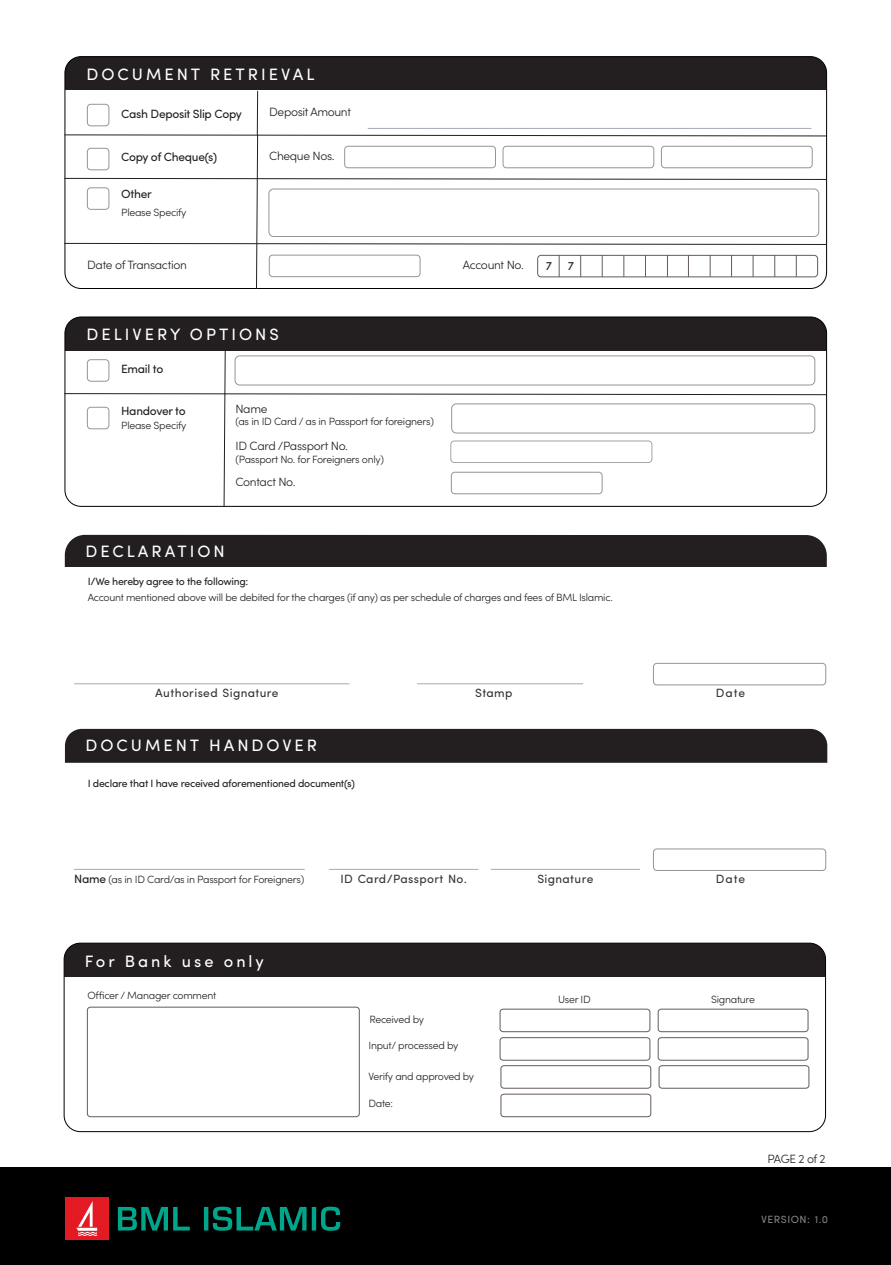
<style>
.page{position:relative;width:891px;height:1265px;background:#fff}
.page>*{position:absolute;margin:0;border:0;box-sizing:border-box;transform-origin:0 0}
.t1{font:16.5px "Sofia Pro";letter-spacing:.18em;color:#fff}
.t2{font:300 12px "Sofia Pro";letter-spacing:-.03em;color:#231f20}
.t3{font:12px "Sofia Pro";letter-spacing:.03em;color:#383336}
.t4{font:12px "Sofia Pro";letter-spacing:-.025em;color:#231f20}
.t5{font:300 10.5px "Sofia Pro";letter-spacing:-.025em;color:#231f20}
.t6{font:10.5px "Sofia Pro";letter-spacing:-.025em;color:#231f20}
.t7{font:10.5px "Sofia Pro";letter-spacing:.045em;color:#808285}
.s1{font-weight:400;font-size:12px}
</style>
<div class="page">
<div style="left:0;top:1168px;width:890px;height:96px;background:#000"></div>
<div style="left:65px;top:1197px;width:43px;height:42px;background:#e31a23"></div>
<svg style="left:76px;top:1201px;width:21px;height:35px"></svg>
<svg style="left:118px;top:1206px;width:222px;height:24px"></svg>
<div style="left:65px;top:535px;width:761px;height:32px;background:#231f20"></div>
<div style="left:653px;top:663px;width:173px;height:22px;border:1px solid #939598;border-radius:3px"></div>
<hr style="left:75px;top:683px;width:274px;height:1px;background:#a4abb4">
<hr style="left:417px;top:683px;width:166px;height:1px;background:#a4abb4">
<div style="left:87px;top:104px;width:22px;height:22px;border:1px solid #939598;border-radius:3px"></div>
<div style="left:65px;top:57px;width:761px;height:33px;background:#231f20"></div>
<hr style="left:257px;top:91px;width:1px;height:44px;background:#231f20">
<svg style="left:64px;top:134px;width:762px;height:155px"></svg>
<hr style="left:368px;top:128px;width:443px;height:1px;background:#a4abb4">
<div style="left:269px;top:189px;width:550px;height:48px;border:1px solid #939598;border-radius:5px"></div>
<div style="left:269px;top:255px;width:151px;height:22px;border:1px solid #939598;border-radius:3px"></div>
<div style="left:87px;top:359px;width:22px;height:22px;border:1px solid #939598;border-radius:3px"></div>
<div style="left:235px;top:356px;width:580px;height:29px;border:1px solid #939598;border-radius:5px"></div>
<div style="left:65px;top:317px;width:761px;height:33px;background:#231f20"></div>
<hr style="left:225px;top:350px;width:1px;height:44px;background:#231f20">
<svg style="left:64px;top:393px;width:762px;height:114px"></svg>
<div style="left:65px;top:729px;width:762px;height:34px;background:#231f20"></div>
<div style="left:653px;top:848px;width:173px;height:23px;border:1px solid #939598;border-radius:3px"></div>
<hr style="left:74px;top:869px;width:230px;height:1px;background:#a4abb4">
<hr style="left:329px;top:869px;width:149px;height:1px;background:#a4abb4">
<hr style="left:491px;top:869px;width:148px;height:1px;background:#a4abb4">
<div style="left:87px;top:1007px;width:272px;height:110px;border:1px solid #645b5b;border-radius:3px"></div>
<svg style="left:499px;top:1008px;width:152px;height:109px"></svg>
<svg style="left:657px;top:1008px;width:152px;height:81px"></svg>
<div style="left:64px;top:943px;width:761px;height:33px;background:#231f20"></div>
<div style="left:64px;top:943px;width:762px;height:189px;border:1px solid #000;border-radius:16px"></div>
<h1 class="t1" style="left:87px;top:67px;width:229px">DOCUMENT RETRIEVAL</h1>
<p class="t4" style="left:121px;top:109px;width:122px">Cash Deposit Slip Copy</p>
<p class="t4" style="left:121px;top:152px;width:97px">Copy of Cheque(s)</p>
<p class="t4" style="left:121px;top:189px;width:32px">Other</p>
<p class="t5" style="left:121px;top:208px;width:67px">Please Specify</p>
<p class="t2" style="left:269px;top:108px;width:83px">Deposit Amount</p>
<p class="t2" style="left:269px;top:151px;width:67px">Cheque Nos.</p>
<p class="t2" style="left:87px;top:260px;width:101px">Date of Transaction</p>
<p class="t2" style="left:463px;top:260px;width:62px">Account No.</p>
<p class="t4" style="left:546px;top:260px;width:8px">7</p>
<p class="t4" style="left:568px;top:260px;width:8px">7</p>
<h1 class="t1" style="left:87px;top:328px;width:194px">DELIVERY OPTIONS</h1>
<p class="t4" style="left:121px;top:364px;width:44px">Email to</p>
<p class="t4" style="left:121px;top:405px;width:66px">Handover to</p>
<p class="t5" style="left:121px;top:421px;width:67px">Please Specify</p>
<p class="t2" style="left:235px;top:405px;width:34px">Name</p>
<p class="t5" style="left:235px;top:417px;width:200px">(as in ID Card / as in Passport for foreigners)</p>
<p class="t2" style="left:235px;top:441px;width:114px">ID Card /Passport No.</p>
<p class="t5" style="left:235px;top:455px;width:150px">(Passport No. for Foreigners only)</p>
<p class="t2" style="left:235px;top:477px;width:62px">Contact No.</p>
<h1 class="t1" style="left:86px;top:544px;width:141px">DECLARATION</h1>
<p class="t6" style="left:88px;top:577px;width:162px">I/We hereby agree to the following:</p>
<p class="t5" style="left:88px;top:593px;width:526px">Account mentioned above will be debited for the charges (if any) as per schedule of charges and fees of BML Islamic.</p>
<p class="t3" style="left:155px;top:688px;width:125px">Authorised Signature</p>
<p class="t3" style="left:475px;top:688px;width:39px">Stamp</p>
<p class="t3" style="left:716px;top:688px;width:31px">Date</p>
<h1 class="t1" style="left:86px;top:739px;width:233px">DOCUMENT HANDOVER</h1>
<p class="t6" style="left:88px;top:779px;width:269px">I declare that I have received aforementioned document(s)</p>
<p class="t5" style="left:74px;top:875px;width:231px"><span class="s1">Name</span> (as in ID Card/as in Passport for Foreigners)</p>
<p class="t3" style="left:340px;top:874px;width:128px">ID Card/Passport No.</p>
<p class="t3" style="left:537px;top:874px;width:57px">Signature</p>
<p class="t3" style="left:716px;top:874px;width:31px">Date</p>
<h1 class="t1" style="left:85px;top:955px;width:181px">For Bank use only</h1>
<p class="t5" style="left:87px;top:992px;width:130px">Officer / Manager comment</p>
<p class="t5" style="left:558px;top:995px;width:34px">User ID</p>
<p class="t5" style="left:711px;top:995px;width:45px">Signature</p>
<p class="t5" style="left:368px;top:1042px;width:91px">Input/ processed by</p>
<p class="t5" style="left:368px;top:1072px;width:107px">Verify and approved by</p>
<p class="t5" style="left:369px;top:1015px;width:56px">Received by</p>
<p class="t5" style="left:368px;top:1099px;width:26px">Date:</p>
<p class="t2" style="left:767px;top:1155px;width:60px">PAGE 2 of 2</p>
<p class="t7" style="left:761px;top:1215px;width:69px">VERSION: 1.0</p>
</div>
